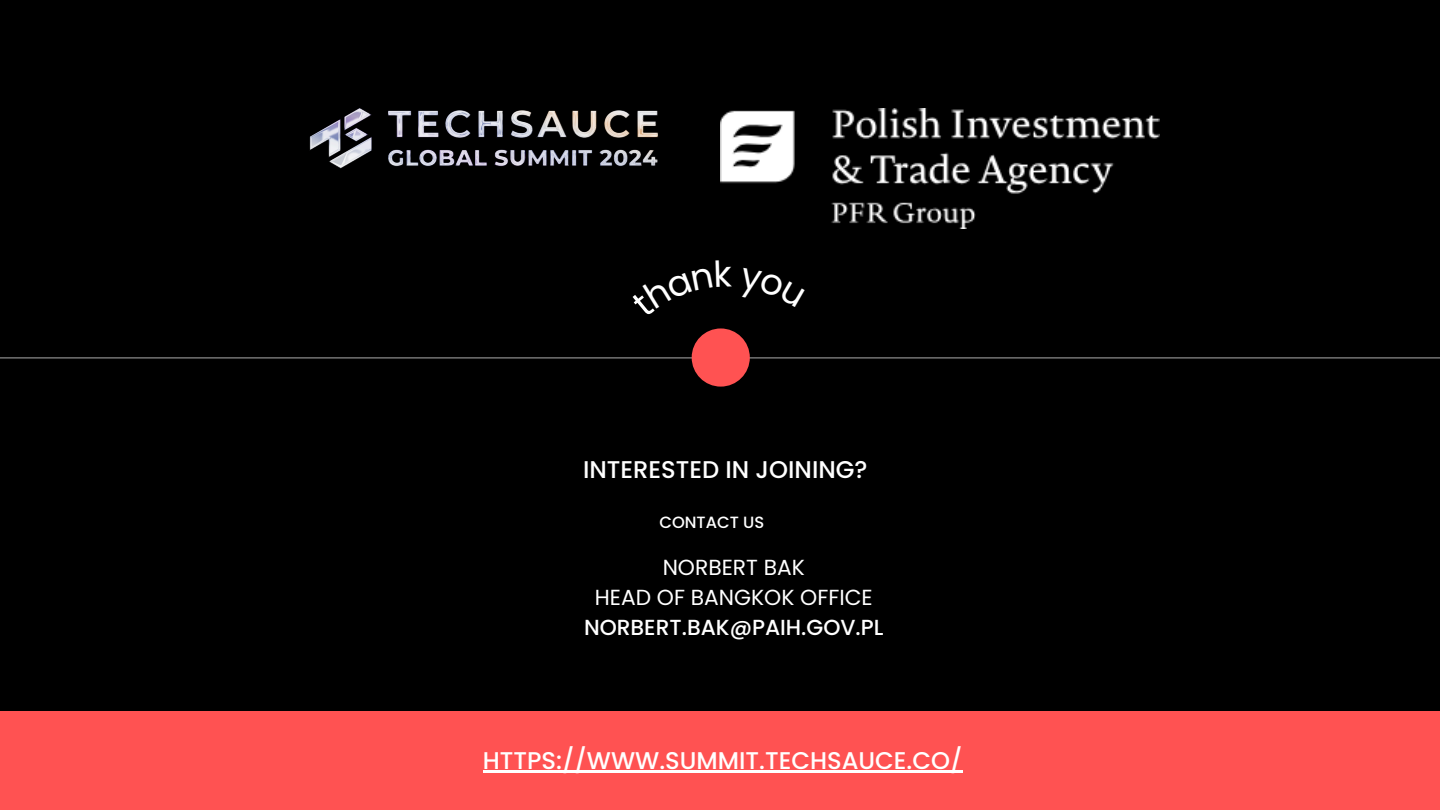
<style>
.page{position:relative;width:1440px;height:810px;background:#000}
.page>*{position:absolute;margin:0;border:0;box-sizing:border-box;transform-origin:0 0}
.t1{font:500 24.2px "Poppins";color:#fff}
.t2{font:21.8px/30.1px "Poppins";color:#fff;text-align:center}
.t3{font:500 21.8px "Poppins";color:#fff}
.t4{font:500 16.3px "Poppins";color:#fff}
</style>
<div class="page">
<hr style="left:0;top:358px;width:1440px;height:1px;background:#fff">
<div style="left:0;top:712px;width:1440px;height:98px;background:#ff5252"></div>
<div style="left:692px;top:328px;width:58px;height:59px;background:#ff5252;border-radius:50%"></div>
<hr style="left:483px;top:770px;width:480px;height:2px;background:#fff">
<img style="left:720px;top:109px;width:440px;height:120px">
<img style="left:309px;top:108px;width:349px;height:61px">
<p class="t1" style="left:583px;top:452px;width:286px">INTERESTED IN JOINING?</p>
<p class="t4" style="left:660px;top:511px;width:106px">CONTACT US</p>
<p class="t2" style="left:595px;top:552px;width:279px">NORBERT BAK<br>HEAD OF BANGKOK OFFICE</p>
<p class="t3" style="left:584px;top:612px;width:301px">NORBERT.BAK@PAIH.GOV.PL</p>
<p class="t1" style="left:483px;top:743px;width:481px">HTTPS://WWW.SUMMIT.TECHSAUCE.CO/</p>
</div>
